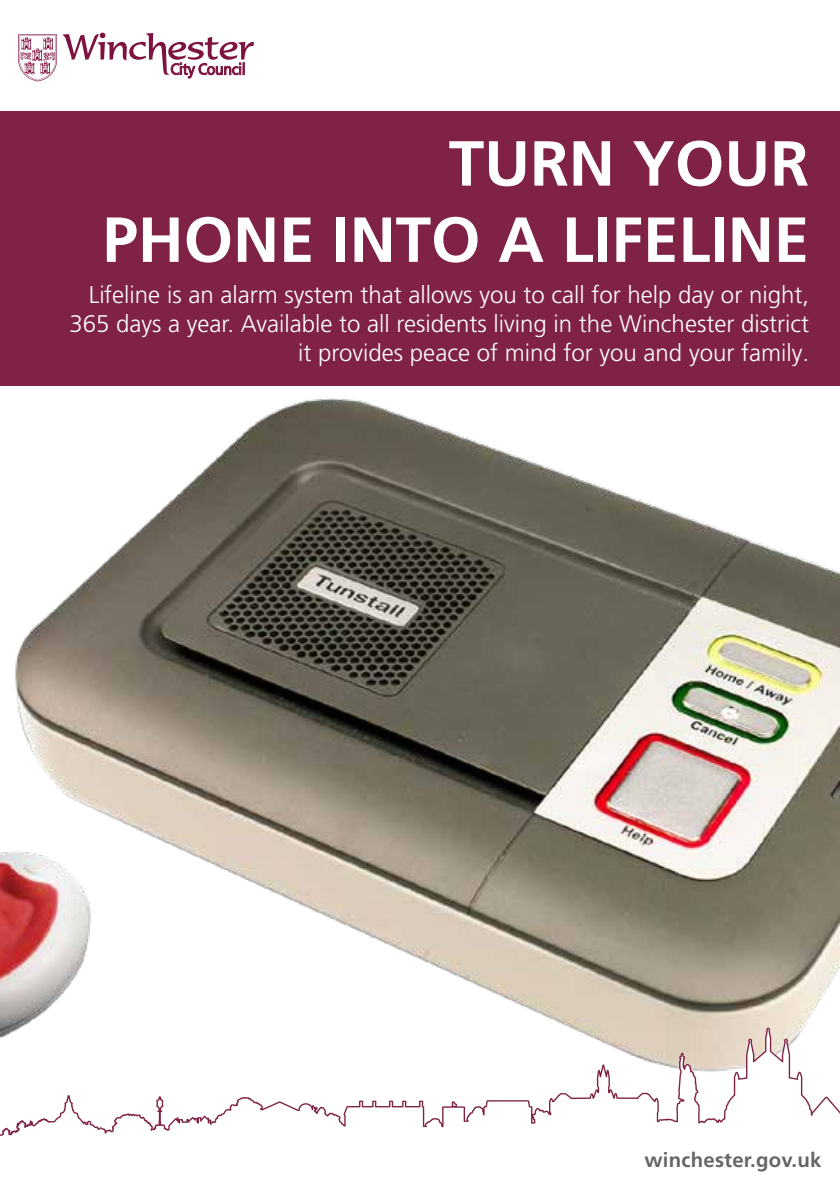
<style>
.page{position:relative;width:840px;height:1191px;background:#fff}
.page>*{position:absolute;margin:0;border:0;box-sizing:border-box;transform-origin:0 0}
.t1{font:700 63.6px/76.2px "Frutiger LT Pro";color:#fff;text-align:right}
.t2{font:300 24px/28.8px "Frutiger LT Pro";color:#fff;text-align:right}
.t3{font:700 20.4px "Frutiger LT Pro";letter-spacing:.01em;color:#656767}
</style>
<div class="page">
<img style="left:0;top:398px;width:839px;height:629px">
<svg style="left:18px;top:34px;width:39px;height:47px"></svg>
<svg style="left:63px;top:33px;width:191px;height:45px"></svg>
<svg style="left:0;top:1027px;width:839px;height:108px"></svg>
<div style="left:0;top:111px;width:839px;height:275px;background:#802246"></div>
<h1 class="t1" style="left:102px;top:126px;width:707px">TURN YOUR<br>PHONE INTO A LIFELINE</h1>
<p class="t2" style="left:69px;top:280px;width:740px">Lifeline is an alarm system that allows you to call for help day or night,<br>365 days a year. Available to all residents living in the Winchester district it provides peace of mind for you and your family.</p>
<p class="t3" style="left:644px;top:1148px;width:178px">winchester.gov.uk</p>
</div>
